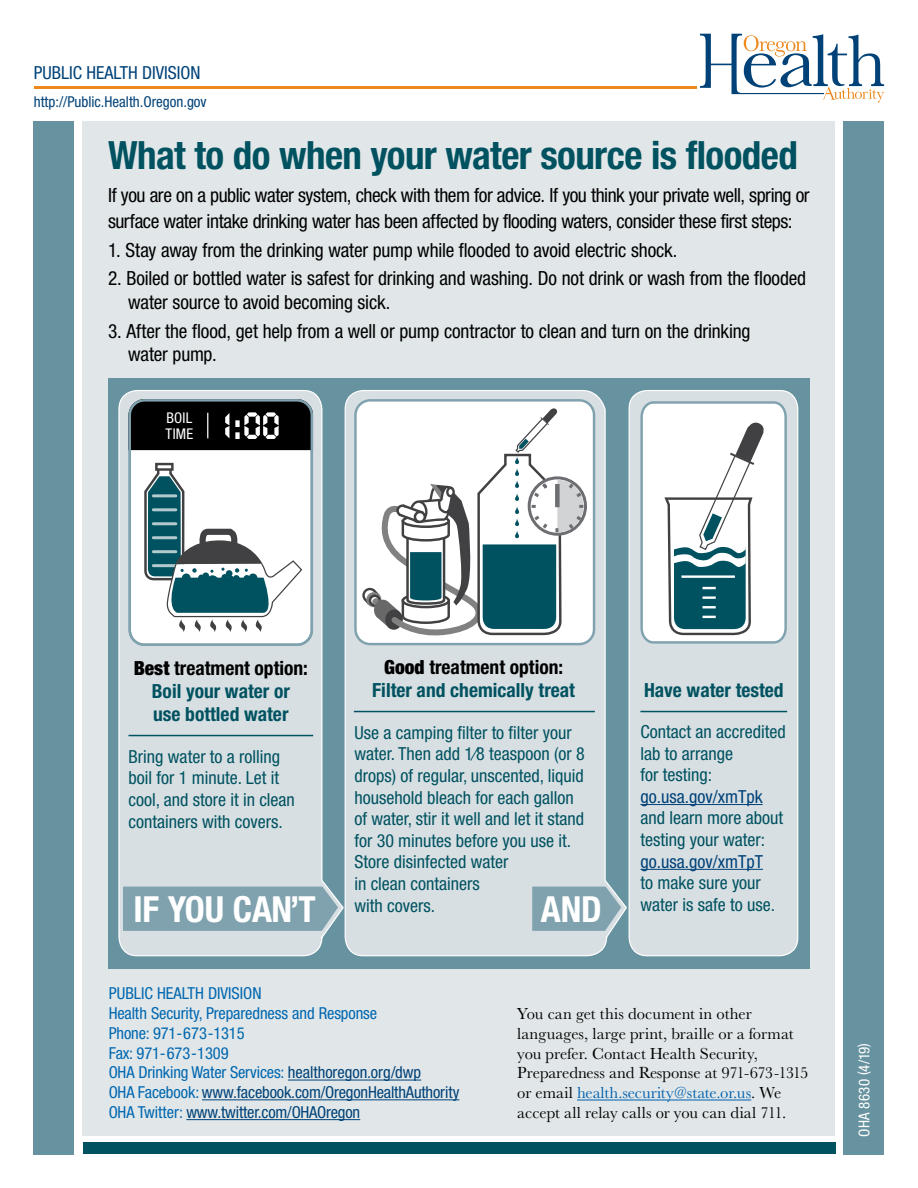
<style>
.page{position:relative;width:918px;height:1188px;background:#fff}
.page>*{position:absolute;margin:0;border:0;box-sizing:border-box;transform-origin:0 0}
.t1{font:700 condensed 39px "Helvetica Neue LT Std";letter-spacing:-.015em;color:#005260}
.t2{font:700 condensed 36px "Helvetica Neue LT Std";letter-spacing:-.01em;color:#fff}
.body{font:condensed 19.5px/23.4px "Helvetica Neue LT Std";letter-spacing:-.01em;color:#000}
.FAST_FACT{font:700 condensed 19.5px "Helvetica Neue LT Std";color:#005260}
.FAST_FACT-2{font:700 condensed 19.5px "Helvetica Neue LT Std";color:#000}
.FAST_FACT-3{font:condensed 18px/21.6px "Helvetica Neue LT Std";color:#005260}
.t3{font:condensed 18px "Helvetica Neue LT Std";color:#004278}
.Alt_format{font:16.5px/19.8px "Baskerville URW";color:#000}
.t4{font:condensed 16.5px/19.8px "Helvetica Neue LT Std";letter-spacing:-.01em;color:#004278}
.t5{font:condensed 16.5px/19.8px "Helvetica Neue LT Std";color:#0067b0}
.t6{font:condensed 15px "Helvetica Neue LT Std";color:#004278}
.t7{font:condensed 15px "Helvetica Neue LT Std";letter-spacing:.02em;color:#fff}
.t8{font:condensed 14.85px/15.9px "Helvetica Neue LT Std";letter-spacing:.015em;color:#fff}
.s1{font-weight:900}
.s2{color:#004278}
.s3{color:#0067b0}
.s4{color:#0060ae}
</style>
<div class="page">
<div style="left:83px;top:121px;width:752px;height:1014px;background:#e1e7e9"></div>
<div style="left:34px;top:121px;width:40px;height:1033px;background:#67929f"></div>
<div style="left:844px;top:121px;width:40px;height:1033px;background:#67929f"></div>
<div style="left:83px;top:1143px;width:752px;height:11px;background:#005260"></div>
<hr style="left:34px;top:87px;width:663px;height:2px;background:#ec881d">
<svg style="left:700px;top:34px;width:184px;height:69px"></svg>
<div style="left:108px;top:378px;width:702px;height:591px;background:#67929f"></div>
<svg style="left:345px;top:390px;width:282px;height:567px;background:#cad6db"></svg>
<div style="left:629px;top:391px;width:169px;height:565px;background:#d7dfe3;border-radius:18px"></div>
<div style="left:629px;top:390px;width:169px;height:566px;border:1px solid #fff;border-radius:18px"></div>
<svg style="left:118px;top:390px;width:227px;height:567px"></svg>
<div style="left:355px;top:400px;width:239px;height:244px;background:#fff;border-radius:15px"></div>
<div style="left:354px;top:399px;width:241px;height:246px;border:2px solid #80a2ae;border-radius:15px"></div>
<div style="left:130px;top:400px;width:182px;height:245px;background:#fff;border-radius:15px"></div>
<svg style="left:155px;top:463px;width:19px;height:2px"></svg>
<svg style="left:144px;top:465px;width:159px;height:167px"></svg>
<svg style="left:127px;top:398px;width:187px;height:53px;background:#1f1f20"></svg>
<hr style="left:640px;top:804px;width:123px;height:1px;background:#004278">
<hr style="left:640px;top:869px;width:123px;height:1px;background:#004278">
<div style="left:129px;top:399px;width:184px;height:247px;border:2px solid #80a2ae;border-radius:15px"></div>
<hr style="left:129px;top:735px;width:184px;height:1px;background:#005260">
<hr style="left:354px;top:711px;width:241px;height:1px;background:#005260">
<hr style="left:640px;top:711px;width:147px;height:1px;background:#005260">
<div style="left:123px;top:887px;width:215px;height:44px;background:#80a2ae"></div>
<svg style="left:663px;top:710px;width:90px;height:247px"></svg>
<svg style="left:640px;top:401px;width:147px;height:243px;background:#c9d6d9"></svg>
<hr style="left:577px;top:1100px;width:174px;height:1px;background:#0060ae">
<hr style="left:288px;top:1080px;width:133px;height:1px;background:#004278">
<hr style="left:202px;top:1099px;width:257px;height:1px;background:#004278">
<hr style="left:186px;top:1119px;width:174px;height:1px;background:#004278">
<svg style="left:532px;top:887px;width:89px;height:44px;background:#84a5b0"></svg>
<svg style="left:362px;top:408px;width:227px;height:235px"></svg>
<div style="left:555px;top:484px;width:5px;height:23px;background:#6d6e71"></div>
<p class="t3" style="left:34px;top:62px;width:168px">PUBLIC HEALTH DIVISION</p>
<p class="t6" style="left:34px;top:93px;width:174px">http://Public.Health.Oregon.gov</p>
<p class="t1" style="left:108px;top:132px;width:691px">What to do when your water source is flooded</p>
<p class="body" style="left:108px;top:183px;width:703px;line-height:25.5px">If you are on a public water system, check with them for advice. If you think your private well, spring or surface water intake drinking water has been affected by flooding waters, consider these first steps:</p>
<p class="body" style="left:108px;top:238px;width:571px">1. Stay away from the drinking water pump while flooded to avoid electric shock.</p>
<p class="body" style="left:128px;top:267px;width:679px;text-indent:-20px">2. Boiled or bottled water is safest for drinking and washing. Do not drink or wash from the flooded water source to avoid becoming sick.</p>
<p class="body" style="left:128px;top:319px;width:624px;text-indent:-20px">3. After the flood, get help from a well or pump contractor to clean and turn on the drinking water pump.</p>
<p class="t8" style="left:166px;top:410px;width:29px">BOIL<br>TIME</p>
<p class="FAST_FACT-2" style="left:134px;top:656px;width:176px"><span class="s1">Best</span> treatment option:</p>
<p class="FAST_FACT" style="left:152px;top:679px;width:140px">Boil your water or</p>
<p class="FAST_FACT" style="left:153px;top:703px;width:137px">use bottled water</p>
<p class="FAST_FACT-3" style="left:129px;top:746px;width:168px">Bring water to a rolling boil for 1 minute. Let it cool, and store it in clean containers with covers.</p>
<p class="t2" style="left:134px;top:887px;width:184px">IF YOU CAN’T</p>
<p class="FAST_FACT-2" style="left:384px;top:655px;width:180px"><span class="s1">Good</span> treatment option:</p>
<p class="FAST_FACT" style="left:372px;top:679px;width:204px">Filter and chemically treat</p>
<p class="FAST_FACT-3" style="left:354px;top:721px;width:232px">Use a camping filter to filter your water. Then add 1⁄8 teaspoon (or 8 drops) of regular, unscented, liquid household bleach for each gallon of water, stir it well and let it stand for 30 minutes before you use it.<br>Store disinfected water<br>in clean containers<br>with covers.</p>
<p class="t2" style="left:541px;top:887px;width:63px">AND</p>
<p class="FAST_FACT" style="left:644px;top:678px;width:141px">Have water tested</p>
<p class="FAST_FACT-3" style="left:640px;top:721px;width:147px">Contact an accredited lab to arrange<br>for testing: <span class="s2">go.usa.gov/xmTpk</span></p>
<p class="FAST_FACT-3" style="left:640px;top:807px;width:144px">and learn more about testing your water: <span class="s2">go.usa.gov/xmTpT<br></span>to make sure your water is safe to use.</p>
<p class="t5" style="left:109px;top:983px;width:270px">PUBLIC HEALTH DIVISION<br>Health Security, Preparedness and Response<br>Phone: 971-673-1315<br>Fax: 971-673-1309</p>
<p class="t4" style="left:109px;top:1063px;width:352px"><span class="s3">OHA Drinking Water Services:</span> healthoregon.org/dwp<br><span class="s3">OHA Facebook:</span> www.facebook.com/OregonHealthAuthority<br><span class="s3">OHA Twitter:</span> www.twitter.com/OHAOregon</p>
<p class="Alt_format" style="left:517px;top:1004px;width:293px">You can get this document in other languages, large print, braille or a format you prefer. Contact Health Security, Preparedness and Response at 971-673-1315 or email <span class="s4">health.security@state.or.us</span>. We accept all relay calls or you can dial 711.</p>
<p class="t7" style="left:856px;top:1137px;width:95px;rotate:-90deg">OHA 8630 (4/19)</p>
</div>
